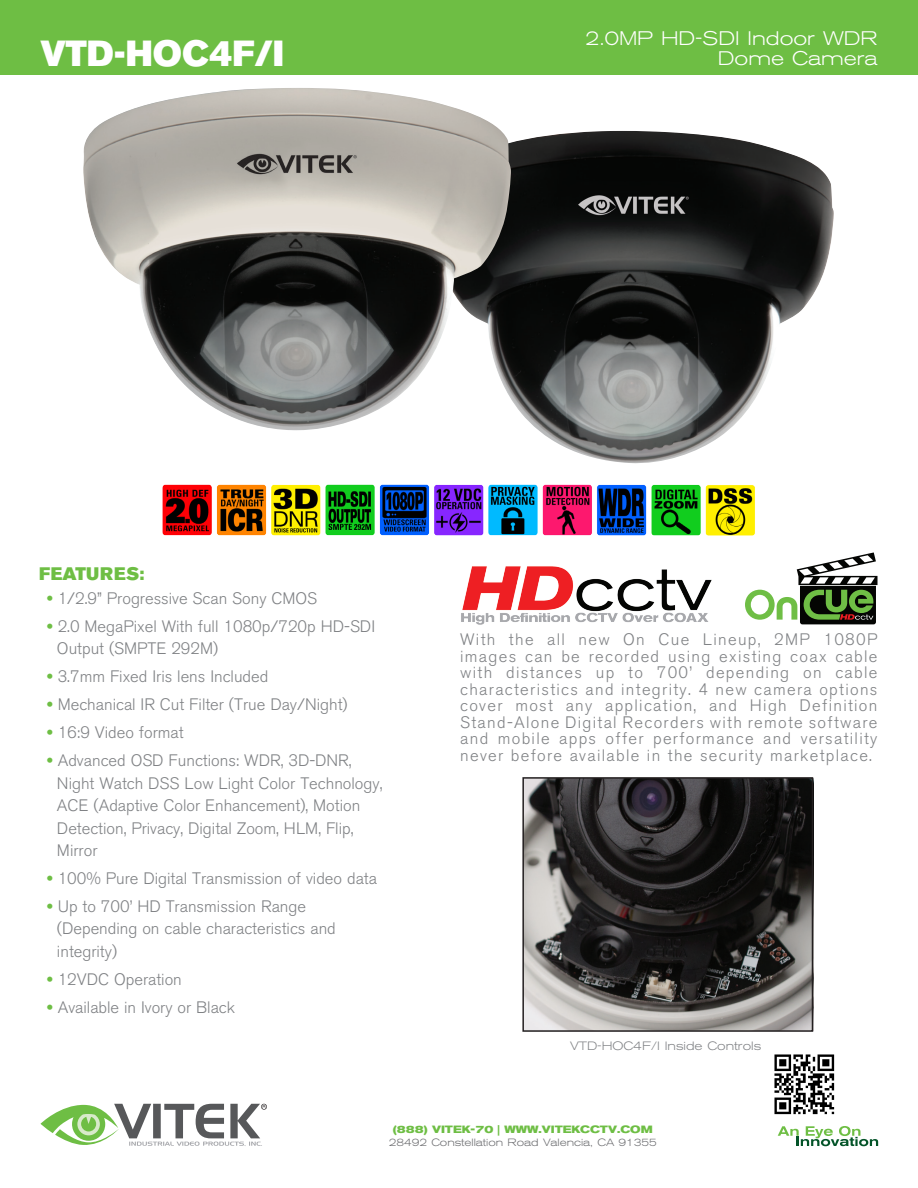
<style>
.page{position:relative;width:918px;height:1188px;background:#fff}
.page>*{position:absolute;margin:0;border:0;box-sizing:border-box;transform-origin:0 0}
.VITEK-PARA_Top-Model{font:36px "Akzidenz Grotesk BE Super";color:#fff}
.VITEK-PARA_Top-Desc{font:300 expanded 19.5px/19.5px "Akzidenz Grotesk BE";color:#fff;text-align:right}
.t1{font:18px "Akzidenz Grotesk BE Super";letter-spacing:.015em;color:#6ebe44}
.VITEK-PARA_Spec-Bull{font:300 16.5px/22.5px "Akzidenz Grotesk BE";color:#808285}
.VITEK-Caption_-_para{font:300 expanded 12px "Akzidenz Grotesk BE";color:#808285}
.t2{font:300 expanded 10.5px "Akzidenz Grotesk BE";color:#6c6d70}
.t3{font:700 expanded 10.5px "Akzidenz Grotesk BE";color:#6ebe44}
.s1{font-weight:700;font-stretch:expanded;color:#6ebe44}
</style>
<div class="page">
<div style="left:0;top:0;width:918px;height:75px;background:#6ebe44"></div>
<img style="left:774px;top:1054px;width:61px;height:61px">
<img style="left:511px;top:131px;width:323px;height:332px">
<img style="left:83px;top:88px;width:428px;height:342px">
<img style="left:162px;top:484px;width:593px;height:52px">
<img style="left:461px;top:566px;width:251px;height:59px">
<svg style="left:745px;top:552px;width:133px;height:72px"></svg>
<img style="left:525px;top:780px;width:285px;height:249px">
<div style="left:522px;top:777px;width:291px;height:255px;border:2px solid #231f20"></div>
<svg style="left:40px;top:1104px;width:227px;height:42px"></svg>
<svg style="left:778px;top:1126px;width:100px;height:20px"></svg>
<p class="VITEK-PARA_Top-Model" style="left:40px;top:33px;width:245px">VTD-HOC4F/I</p>
<p class="VITEK-PARA_Top-Desc" style="left:585px;top:29px;width:294px">2.0MP HD-SDI Indoor WDR<br>Dome Camera</p>
<p class="t1" style="left:39px;top:563px;width:107px">FEATURES:</p>
<p class="VITEK-PARA_Spec-Bull" style="left:47px;top:587px;width:272px"><span class="s1">•</span> 1/2.9” Progressive Scan Sony CMOS</p>
<p class="VITEK-PARA_Spec-Bull" style="left:57px;top:615px;width:320px;text-indent:-10px"><span class="s1">•</span> 2.0 MegaPixel With full 1080p/720p HD-SDI<br>Output (SMPTE 292M)</p>
<p class="VITEK-PARA_Spec-Bull" style="left:47px;top:666px;width:223px"><span class="s1">•</span> 3.7mm Fixed Iris lens Included</p>
<p class="VITEK-PARA_Spec-Bull" style="left:47px;top:694px;width:302px"><span class="s1">•</span> Mechanical IR Cut Filter (True Day/Night)</p>
<p class="VITEK-PARA_Spec-Bull" style="left:47px;top:722px;width:138px"><span class="s1">•</span> 16:9 Video format</p>
<p class="VITEK-PARA_Spec-Bull" style="left:57px;top:749px;width:327px;text-indent:-10px"><span class="s1">•</span> Advanced OSD Functions: WDR, 3D-DNR, Night Watch DSS Low Light Color Technology, ACE (Adaptive Color Enhancement), Motion Detection, Privacy, Digital Zoom, HLM, Flip, Mirror</p>
<p class="VITEK-PARA_Spec-Bull" style="left:47px;top:867px;width:331px"><span class="s1">•</span> 100% Pure Digital Transmission of video data</p>
<p class="VITEK-PARA_Spec-Bull" style="left:57px;top:895px;width:280px;text-indent:-10px"><span class="s1">•</span> Up to 700’ HD Transmission Range (Depending on cable characteristics and integrity)</p>
<p class="VITEK-PARA_Spec-Bull" style="left:47px;top:968px;width:136px"><span class="s1">•</span> 12VDC Operation</p>
<p class="VITEK-PARA_Spec-Bull" style="left:47px;top:996px;width:189px"><span class="s1">•</span> Available in Ivory or Black</p>
<p class="VITEK-PARA_Spec-Bull" style="left:460px;top:632px;width:419px;line-height:16.5px;text-align:justify">With the all new On Cue Lineup, 2MP 1080P images can be recorded using existing coax cable with distances up to 700’ depending on cable characteristics and integrity. 4 new camera options cover most any application, and High Definition Stand-Alone Digital Recorders with remote software and mobile apps offer performance and versatility never before available in the security marketplace.</p>
<p class="VITEK-Caption_-_para" style="left:570px;top:1039px;width:192px">VTD-HOC4F/I Inside Controls</p>
<p class="t3" style="left:393px;top:1123px;width:261px">(888) VITEK-70 | WWW.VITEKCCTV.COM</p>
<p class="t2" style="left:389px;top:1137px;width:270px">28492 Constellation Road Valencia, CA 91355</p>
</div>
